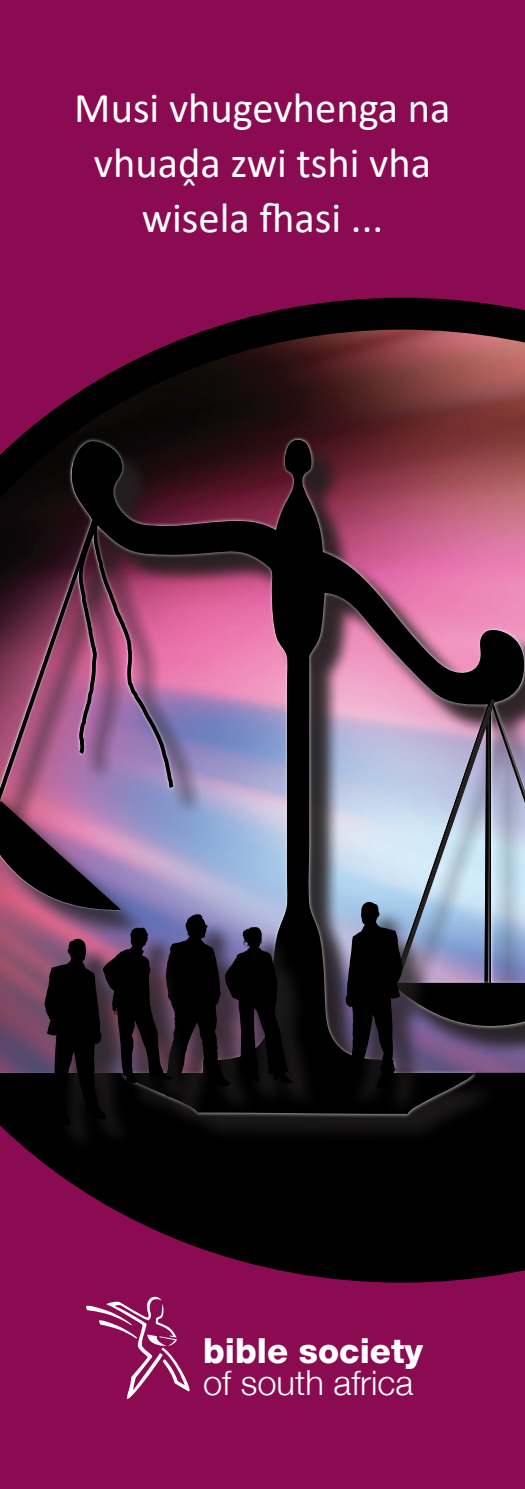
<style>
.page{position:relative;width:525px;height:1489px;background:#fff}
.page>*{position:absolute;margin:0;border:0;box-sizing:border-box;transform-origin:0 0}
.t1{font:42.5px/55px "Calibri";color:#fff;text-align:center}
.t2{font:300 34.5px "Helvetica Neue LT";color:#fff}
.t3{font:800 34.5px "Helvetica Neue LT";color:#fff}
</style>
<div class="page">
<div style="left:0;top:0;width:524px;height:1488px;background:#8b0b52"></div>
<img style="left:0;top:299px;width:524px;height:982px">
<svg style="left:86px;top:1296px;width:104px;height:103px"></svg>
<p class="t1" style="left:74px;top:79px;width:377px">Musi vhugevhenga na vhuaḓa zwi tshi vha wisela fhasi ...</p>
<p class="t3" style="left:203px;top:1330px;width:221px">bible society</p>
<p class="t2" style="left:203px;top:1361px;width:212px">of south africa</p>
</div>
